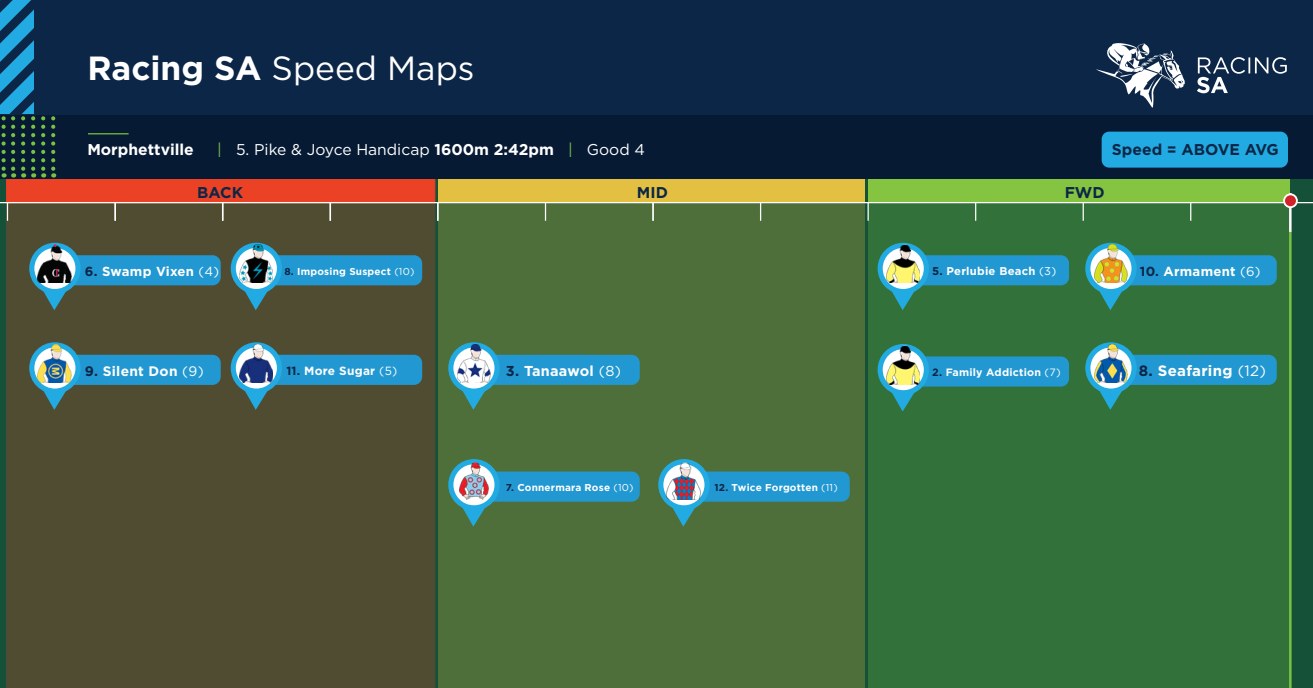
<style>
.page{position:relative;width:1313px;height:688px;background:#fff}
.page>*{position:absolute;margin:0;border:0;box-sizing:border-box;transform-origin:0 0}
.t1{font:33.5px "Gotham HTF";color:#fff}
.t2{font:15.62px "Gotham";color:#fff}
.t3{font:700 15.62px "Gotham HTF";color:#0c2647}
.t4{font:700 15.62px "Gotham HTF";color:#fff}
.t5{font:700 15px "Gotham HTF";letter-spacing:.02em;color:#fff}
.t6{font:700 14.38px "Gotham HTF";letter-spacing:.02em;color:#fff}
.t7{font:700 13.75px "Gotham HTF";letter-spacing:.02em;color:#fff}
.t8{font:700 13.12px "Gotham HTF";letter-spacing:.02em;color:#fff}
.t9{font:700 11.88px "Gotham HTF";letter-spacing:.02em;color:#fff}
.t10{font:700 11.25px "Gotham HTF";letter-spacing:.02em;color:#fff}
.t11{font:700 10.62px "Gotham HTF";letter-spacing:.02em;color:#fff}
.t12{font:700 10px "Gotham HTF";letter-spacing:.02em;color:#fff}
.s1{font-weight:700}
.s2{font-family:"Gotham HTF";color:#79c142}
.s3{font-family:"Gotham HTF"}
.s4{font-family:"Gotham HTF";font-weight:700}
.s5{color:#0c2647}
.s6{font-family:"Gotham";font-weight:400}
</style>
<div class="page">
<div style="left:0;top:149px;width:1312px;height:539px;background:#155138"></div>
<div style="left:6px;top:203px;width:429px;height:485px;background:#504c32"></div>
<div style="left:6px;top:178px;width:429px;height:25px;background:#eb4225;border:1px solid #eb3e26"></div>
<div style="left:438px;top:178px;width:426px;height:25px;background:#e3c042"></div>
<div style="left:868px;top:178px;width:422px;height:25px;background:#84c440"></div>
<div style="left:438px;top:203px;width:426px;height:485px;background:#4e6f3a"></div>
<div style="left:868px;top:200px;width:422px;height:488px;background:#33713a"></div>
<div style="left:0;top:0;width:1312px;height:178px;background:#0c2647"></div>
<hr style="left:0;top:202px;width:1312px;height:1px;background:#fff">
<div style="left:0;top:115px;width:1312px;height:63px;background:#071a34"></div>
<svg style="left:545px;top:203px;width:1px;height:18px"></svg>
<hr style="left:88px;top:133px;width:41px;height:1px;background:#79c142">
<svg style="left:1197px;top:57px;width:89px;height:36px"></svg>
<svg style="left:1096px;top:43px;width:88px;height:65px"></svg>
<svg style="left:652px;top:203px;width:1px;height:18px"></svg>
<svg style="left:760px;top:203px;width:1px;height:18px"></svg>
<svg style="left:867px;top:203px;width:1px;height:18px"></svg>
<svg style="left:975px;top:203px;width:1px;height:18px"></svg>
<svg style="left:1082px;top:203px;width:1px;height:18px"></svg>
<svg style="left:1190px;top:203px;width:1px;height:18px"></svg>
<svg style="left:41px;top:116px;width:4px;height:61px"></svg>
<svg style="left:51px;top:116px;width:4px;height:61px"></svg>
<svg style="left:0;top:0;width:35px;height:177px"></svg>
<hr style="left:1289px;top:231px;width:2px;height:457px;background:#79c142">
<hr style="left:1289px;top:193px;width:2px;height:39px;background:#fff">
<div style="left:1284px;top:194px;width:12px;height:13px;background:#d1232a;border-radius:50%"></div>
<div style="left:1283px;top:193px;width:14px;height:15px;border:2px solid #fff;border-radius:50%"></div>
<svg style="left:7px;top:203px;width:1px;height:18px"></svg>
<svg style="left:114px;top:203px;width:2px;height:18px"></svg>
<svg style="left:222px;top:203px;width:1px;height:18px"></svg>
<svg style="left:329px;top:203px;width:2px;height:18px"></svg>
<svg style="left:437px;top:203px;width:1px;height:18px"></svg>
<svg style="left:658px;top:459px;width:191px;height:67px"></svg>
<img style="left:667px;top:461px;width:33px;height:38px">
<svg style="left:29px;top:243px;width:192px;height:67px;background:#3f717c"></svg>
<img style="left:38px;top:245px;width:33px;height:38px">
<svg style="left:231px;top:342px;width:191px;height:68px;background:#3f707b"></svg>
<img style="left:239px;top:344px;width:34px;height:38px">
<svg style="left:231px;top:243px;width:191px;height:67px;background:#3f717c"></svg>
<img style="left:239px;top:245px;width:34px;height:38px">
<svg style="left:29px;top:342px;width:192px;height:68px;background:#40717a"></svg>
<img style="left:38px;top:344px;width:33px;height:38px">
<svg style="left:448px;top:342px;width:192px;height:68px"></svg>
<img style="left:457px;top:344px;width:33px;height:38px">
<svg style="left:448px;top:459px;width:192px;height:67px"></svg>
<img style="left:459px;top:461px;width:29px;height:38px">
<svg style="left:877px;top:344px;width:192px;height:67px"></svg>
<img style="left:886px;top:346px;width:33px;height:38px">
<svg style="left:877px;top:243px;width:192px;height:67px"></svg>
<img style="left:886px;top:245px;width:33px;height:38px">
<svg style="left:1085px;top:342px;width:191px;height:68px"></svg>
<img style="left:1094px;top:344px;width:33px;height:38px">
<svg style="left:1085px;top:243px;width:191px;height:67px"></svg>
<img style="left:1094px;top:245px;width:33px;height:38px">
<div style="left:1101px;top:132px;width:187px;height:36px;background:#22abe2;border-radius:8px"></div>
<p class="t1" style="left:87px;top:49px;width:389px"><span class="s1">Racing SA</span> Speed Maps</p>
<p class="t4" style="left:87px;top:140px;width:108px">Morphettville</p>
<p class="t2" style="left:217px;top:141px;width:429px"><span class="s2">|</span> <span class="s3">5.</span> Pike &amp; Joyce Handicap <span class="s4">1600m 2:42pm</span> <span class="s2">|</span> Good 4</p>
<p class="t3" style="left:197px;top:184px;width:47px">BACK</p>
<p class="t3" style="left:637px;top:184px;width:33px">MID</p>
<p class="t3" style="left:1064px;top:184px;width:41px">FWD</p>
<p class="t3" style="left:1112px;top:141px;width:168px">Speed = ABOVE AVG</p>
<p class="t8" style="left:85px;top:263px;width:136px"><span class="s5">6.</span> Swamp Vixen <span class="s6">(4)</span></p>
<p class="t12" style="left:284px;top:265px;width:131px"><span class="s5">8.</span> Imposing Suspect <span class="s6">(10)</span></p>
<p class="t10" style="left:932px;top:264px;width:126px"><span class="s5">5.</span> Perlubie Beach <span class="s6">(3)</span></p>
<p class="t8" style="left:1139px;top:263px;width:122px"><span class="s5">10.</span> Armament <span class="s6">(6)</span></p>
<p class="t7" style="left:85px;top:363px;width:120px"><span class="s5">9.</span> Silent Don <span class="s6">(9)</span></p>
<p class="t6" style="left:506px;top:362px;width:117px"><span class="s5">3.</span> Tanaawol <span class="s6">(8)</span></p>
<p class="t9" style="left:286px;top:364px;width:112px"><span class="s5">11.</span> More Sugar <span class="s6">(5)</span></p>
<p class="t11" style="left:932px;top:366px;width:130px"><span class="s5">2.</span> Family Addiction <span class="s6">(7)</span></p>
<p class="t5" style="left:1138px;top:362px;width:129px"><span class="s5">8.</span> Seafaring <span class="s6">(12)</span></p>
<p class="t12" style="left:506px;top:481px;width:129px"><span class="s5">7.</span> Connermara Rose <span class="s6">(10)</span></p>
<p class="t12" style="left:714px;top:481px;width:125px"><span class="s5">12.</span> Twice Forgotten <span class="s6">(11)</span></p>
</div>
